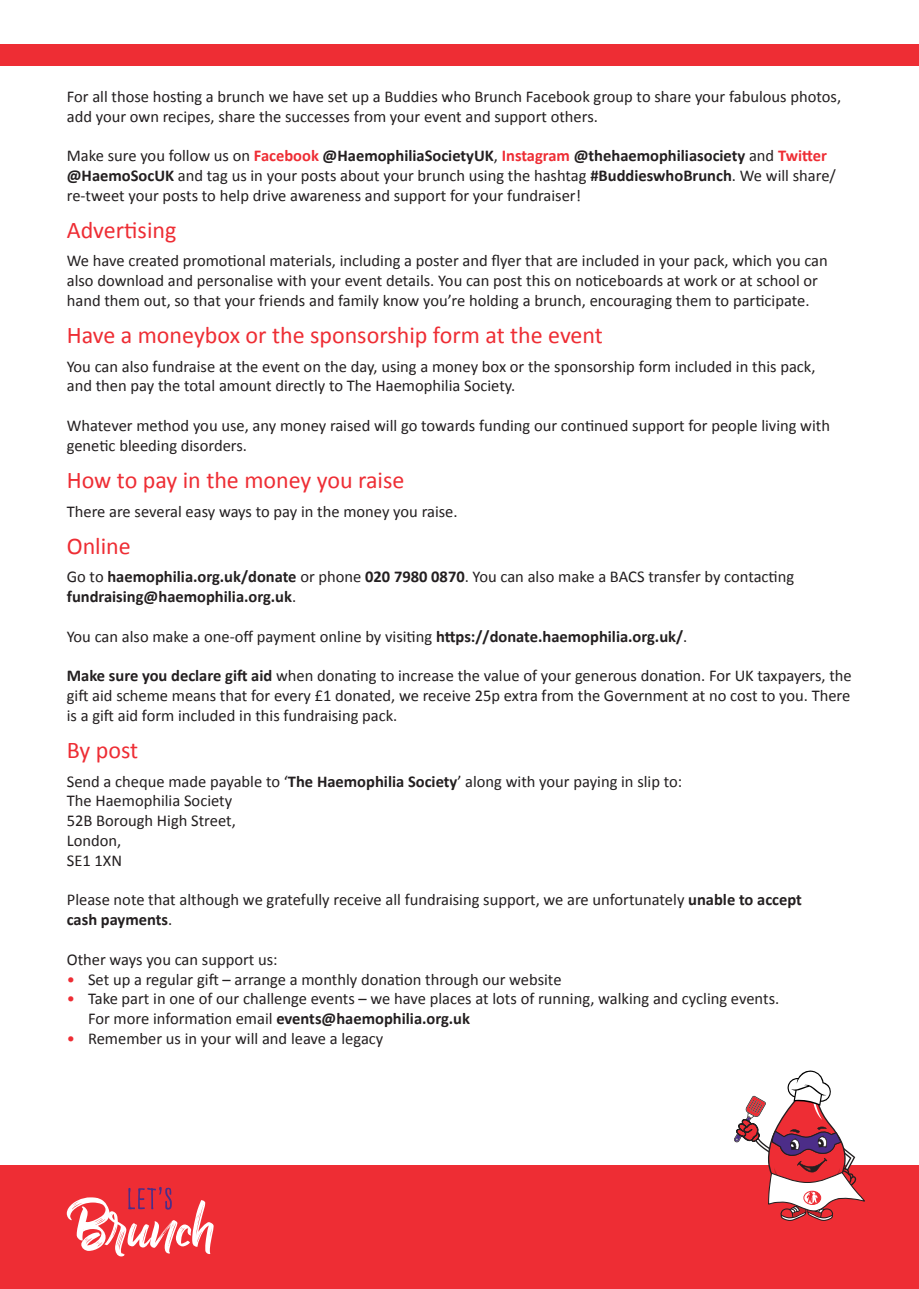
<style>
.page{position:relative;width:919px;height:1289px;background:#fff}
.page>*{position:absolute;margin:0;border:0;box-sizing:border-box;transform-origin:0 0}
.Heading_X{font:24px "Calibri";color:#ee2d34}
.Body_text{font:16.5px/19.8px "Calibri";color:#231f20}
.Body_text-2{font:700 16.5px/19.8px "Calibri";color:#231f20}
.s1{font-weight:700;color:#ee2d34}
.s2{font-weight:700}
.s3{font-weight:400}
.s4{color:#ee2d34}
</style>
<div class="page">
<div style="left:0;top:1165px;width:918px;height:123px;background:#ee2d34"></div>
<svg style="left:734px;top:1070px;width:131px;height:151px"></svg>
<div style="left:0;top:45px;width:918px;height:21px;background:#ee2d34"></div>
<svg style="left:67px;top:1186px;width:146px;height:70px"></svg>
<p class="Body_text" style="left:67px;top:86px;width:775px">For all those hosting a brunch we have set up a Buddies who Brunch Facebook group to share your fabulous photos, add your own recipes, share the successes from your event and support others.</p>
<p class="Body_text" style="left:67px;top:145px;width:770px">Make sure you follow us on <span class="s1">Facebook</span> <span class="s2">@HaemophiliaSocietyUK</span>, <span class="s1">Instagram</span> <span class="s2">@thehaemophiliasociety</span> and <span class="s1">Twitter </span><span class="s2">@HaemoSocUK</span> and tag us in your posts about your brunch using the hashtag <span class="s2">#BuddieswhoBrunch</span>. We will share/ re-tweet your posts to help drive awareness and support for your fundraiser!</p>
<p class="Heading_X" style="left:67px;top:215px;width:111px">Advertising</p>
<p class="Body_text" style="left:67px;top:250px;width:762px">We have created promotional materials, including a poster and flyer that are included in your pack, which you can also download and personalise with your event details. You can post this on noticeboards at work or at school or hand them out, so that your friends and family know you’re holding a brunch, encouraging them to participate.</p>
<p class="Heading_X" style="left:67px;top:320px;width:537px">Have a moneybox or the sponsorship form at the event</p>
<p class="Body_text" style="left:67px;top:355px;width:750px">You can also fundraise at the event on the day, using a money box or the sponsorship form included in this pack, and then pay the total amount directly to The Haemophilia Society.</p>
<p class="Body_text" style="left:67px;top:415px;width:764px">Whatever method you use, any money raised will go towards funding our continued support for people living with genetic bleeding disorders.</p>
<p class="Heading_X" style="left:67px;top:465px;width:339px">How to pay in the money you raise</p>
<p class="Body_text" style="left:67px;top:500px;width:392px">There are several easy ways to pay in the money you raise.</p>
<p class="Heading_X" style="left:67px;top:531px;width:66px">Online</p>
<p class="Body_text-2" style="left:67px;top:567px;width:729px"><span class="s3">Go to</span> haemophilia.org.uk/donate <span class="s3">or phone</span> 020 7980 0870<span class="s3">. You can also make a BACS transfer by contacting </span>fundraising@haemophilia.org.uk<span class="s3">.</span></p>
<p class="Body_text" style="left:67px;top:625px;width:622px">You can also make a one-off payment online by visiting <span class="s2">https://donate.haemophilia.org.uk/</span>.</p>
<p class="Body_text" style="left:67px;top:665px;width:786px;text-align:justify"><span class="s2">Make sure you declare gift aid</span> when donating to increase the value of your generous donation. For UK taxpayers, the gift aid scheme means that for every £1 donated, we receive 25p extra from the Government at no cost to you. There is a gift aid form included in this fundraising pack.</p>
<p class="Heading_X" style="left:67px;top:735px;width:73px">By post</p>
<p class="Body_text" style="left:67px;top:770px;width:617px">Send a cheque made payable to ‘<span class="s2">The Haemophilia Society</span>’ along with your paying in slip to:</p>
<p class="Body_text" style="left:67px;top:790px;width:167px">The Haemophilia Society</p>
<p class="Body_text" style="left:67px;top:810px;width:170px">52B Borough High Street,</p>
<p class="Body_text" style="left:67px;top:829px;width:56px">London,</p>
<p class="Body_text" style="left:67px;top:849px;width:57px">SE1 1XN</p>
<p class="Body_text" style="left:67px;top:889px;width:736px">Please note that although we gratefully receive all fundraising support, we are unfortunately <span class="s2">unable to accept cash payments</span>.</p>
<p class="Body_text" style="left:67px;top:948px;width:212px">Other ways you can support us:</p>
<p class="Body_text" style="left:67px;top:968px;width:496px"><span class="s4">•</span> Set up a regular gift – arrange a monthly donation through our website</p>
<p class="Body_text" style="left:88px;top:988px;width:692px;text-indent:-21px"><span class="s4">•</span> Take part in one of our challenge events – we have places at lots of running, walking and cycling events.<br>For more information email <span class="s2">events@haemophilia.org.uk</span></p>
<p class="Body_text" style="left:67px;top:1027px;width:318px"><span class="s4">•</span> Remember us in your will and leave a legacy</p>
</div>
